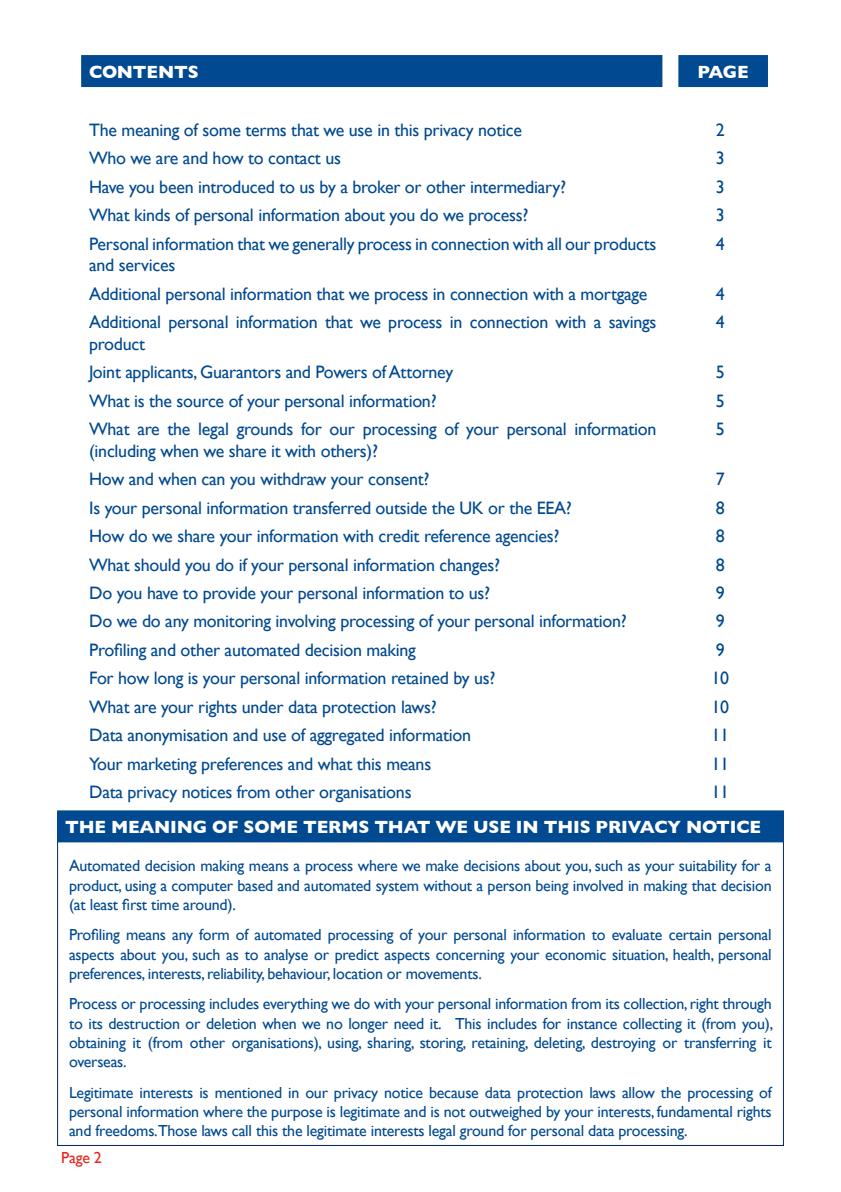
<style>
.page{position:relative;width:841px;height:1192px;background:#fff}
.page>*{position:absolute;margin:0;border:0;box-sizing:border-box;transform-origin:0 0}
.Body_No_bullets{font:18px/21.6px "Gill Sans";letter-spacing:-.015em;color:#014990}
.HEADER_1_line{font:700 18px "Gill Sans";letter-spacing:-.01em;color:#fff}
.Body_No_bullets-2{font:16px/19.2px "Gill Sans";letter-spacing:-.015em;color:#014990;text-align:justify}
.t1{font:16px "Gill Sans";color:#e72419}
</style>
<div class="page">
<div style="left:81px;top:55px;width:581px;height:32px;background:#014990"></div>
<div style="left:678px;top:55px;width:89px;height:32px;background:#014990"></div>
<div style="left:57px;top:810px;width:726px;height:32px;background:#014990"></div>
<p class="HEADER_1_line" style="left:89px;top:57px;width:111px">CONTENTS</p>
<p class="HEADER_1_line" style="left:697px;top:57px;width:53px">PAGE</p>
<p class="Body_No_bullets" style="left:89px;top:119px;width:434px">The meaning of some terms that we use in this privacy notice</p>
<p class="Body_No_bullets" style="left:715px;top:119px;width:10px">2</p>
<p class="Body_No_bullets" style="left:89px;top:147px;width:253px">Who we are and how to contact us</p>
<p class="Body_No_bullets" style="left:715px;top:147px;width:10px">3</p>
<p class="Body_No_bullets" style="left:89px;top:176px;width:478px">Have you been introduced to us by a broker or other intermediary?</p>
<p class="Body_No_bullets" style="left:715px;top:176px;width:10px">3</p>
<p class="Body_No_bullets" style="left:89px;top:204px;width:440px">What kinds of personal information about you do we process?</p>
<p class="Body_No_bullets" style="left:715px;top:204px;width:10px">3</p>
<p class="Body_No_bullets" style="left:89px;top:233px;width:568px">Personal information that we generally process in connection with all our products and services</p>
<p class="Body_No_bullets" style="left:715px;top:233px;width:10px">4</p>
<p class="Body_No_bullets" style="left:89px;top:283px;width:559px">Additional personal information that we process in connection with a mortgage</p>
<p class="Body_No_bullets" style="left:715px;top:283px;width:10px">4</p>
<p class="Body_No_bullets" style="left:89px;top:311px;width:568px">Additional personal information that we process in connection with a savings product</p>
<p class="Body_No_bullets" style="left:715px;top:311px;width:10px">4</p>
<p class="Body_No_bullets" style="left:89px;top:361px;width:365px">Joint applicants, Guarantors and Powers of Attorney</p>
<p class="Body_No_bullets" style="left:715px;top:361px;width:10px">5</p>
<p class="Body_No_bullets" style="left:89px;top:390px;width:349px">What is the source of your personal information?</p>
<p class="Body_No_bullets" style="left:715px;top:390px;width:10px">5</p>
<p class="Body_No_bullets" style="left:89px;top:418px;width:568px">What are the legal grounds for our processing of your personal information (including when we share it with others)?</p>
<p class="Body_No_bullets" style="left:715px;top:418px;width:10px">5</p>
<p class="Body_No_bullets" style="left:89px;top:468px;width:341px">How and when can you withdraw your consent?</p>
<p class="Body_No_bullets" style="left:715px;top:468px;width:10px">7</p>
<p class="Body_No_bullets" style="left:89px;top:497px;width:484px">Is your personal information transferred outside the UK or the EEA?</p>
<p class="Body_No_bullets" style="left:715px;top:497px;width:10px">8</p>
<p class="Body_No_bullets" style="left:89px;top:525px;width:471px">How do we share your information with credit reference agencies?</p>
<p class="Body_No_bullets" style="left:715px;top:525px;width:10px">8</p>
<p class="Body_No_bullets" style="left:89px;top:553px;width:412px">What should you do if your personal information changes?</p>
<p class="Body_No_bullets" style="left:715px;top:553px;width:10px">8</p>
<p class="Body_No_bullets" style="left:89px;top:582px;width:402px">Do you have to provide your personal information to us?</p>
<p class="Body_No_bullets" style="left:715px;top:582px;width:10px">9</p>
<p class="Body_No_bullets" style="left:89px;top:610px;width:539px">Do we do any monitoring involving processing of your personal information?</p>
<p class="Body_No_bullets" style="left:715px;top:610px;width:10px">9</p>
<p class="Body_No_bullets" style="left:89px;top:639px;width:328px">Profiling and other automated decision making</p>
<p class="Body_No_bullets" style="left:715px;top:639px;width:10px">9</p>
<p class="Body_No_bullets" style="left:89px;top:667px;width:407px">For how long is your personal information retained by us?</p>
<p class="Body_No_bullets" style="left:711px;top:667px;width:19px">10</p>
<p class="Body_No_bullets" style="left:89px;top:696px;width:349px">What are your rights under data protection laws?</p>
<p class="Body_No_bullets" style="left:711px;top:696px;width:19px">10</p>
<p class="Body_No_bullets" style="left:89px;top:724px;width:383px">Data anonymisation and use of aggregated information</p>
<p class="Body_No_bullets" style="left:711px;top:724px;width:19px">11</p>
<p class="Body_No_bullets" style="left:89px;top:752px;width:343px">Your marketing preferences and what this means</p>
<p class="Body_No_bullets" style="left:711px;top:752px;width:19px">11</p>
<p class="Body_No_bullets" style="left:89px;top:781px;width:324px">Data privacy notices from other organisations</p>
<p class="Body_No_bullets" style="left:711px;top:781px;width:19px">11</p>
<p class="HEADER_1_line" style="left:65px;top:813px;width:697px">THE MEANING OF SOME TERMS THAT WE USE IN THIS PRIVACY NOTICE</p>
<p class="Body_No_bullets-2" style="left:69px;top:856px;width:703px">Automated decision making means a process where we make decisions about you, such as your suitability for a product, using a computer based and automated system without a person being involved in making that decision (at least first time around).</p>
<p class="Body_No_bullets-2" style="left:69px;top:925px;width:703px">Profiling means any form of automated processing of your personal information to evaluate certain personal aspects about you, such as to analyse or predict aspects concerning your economic situation, health, personal preferences, interests, reliability, behaviour, location or movements.</p>
<p class="Body_No_bullets-2" style="left:69px;top:994px;width:705px">Process or processing includes everything we do with your personal information from its collection, right through to its destruction or deletion when we no longer need it. This includes for instance collecting it (from you), obtaining it (from other organisations), using, sharing, storing, retaining, deleting, destroying or transferring it overseas.</p>
<p class="Body_No_bullets-2" style="left:69px;top:1082px;width:703px">Legitimate interests is mentioned in our privacy notice because data protection laws allow the processing of personal information where the purpose is legitimate and is not outweighed by your interests, fundamental rights and freedoms.Those laws call this the legitimate interests legal ground for personal data processing.</p>
<p class="t1" style="left:61px;top:1148px;width:42px">Page 2</p>
</div>
